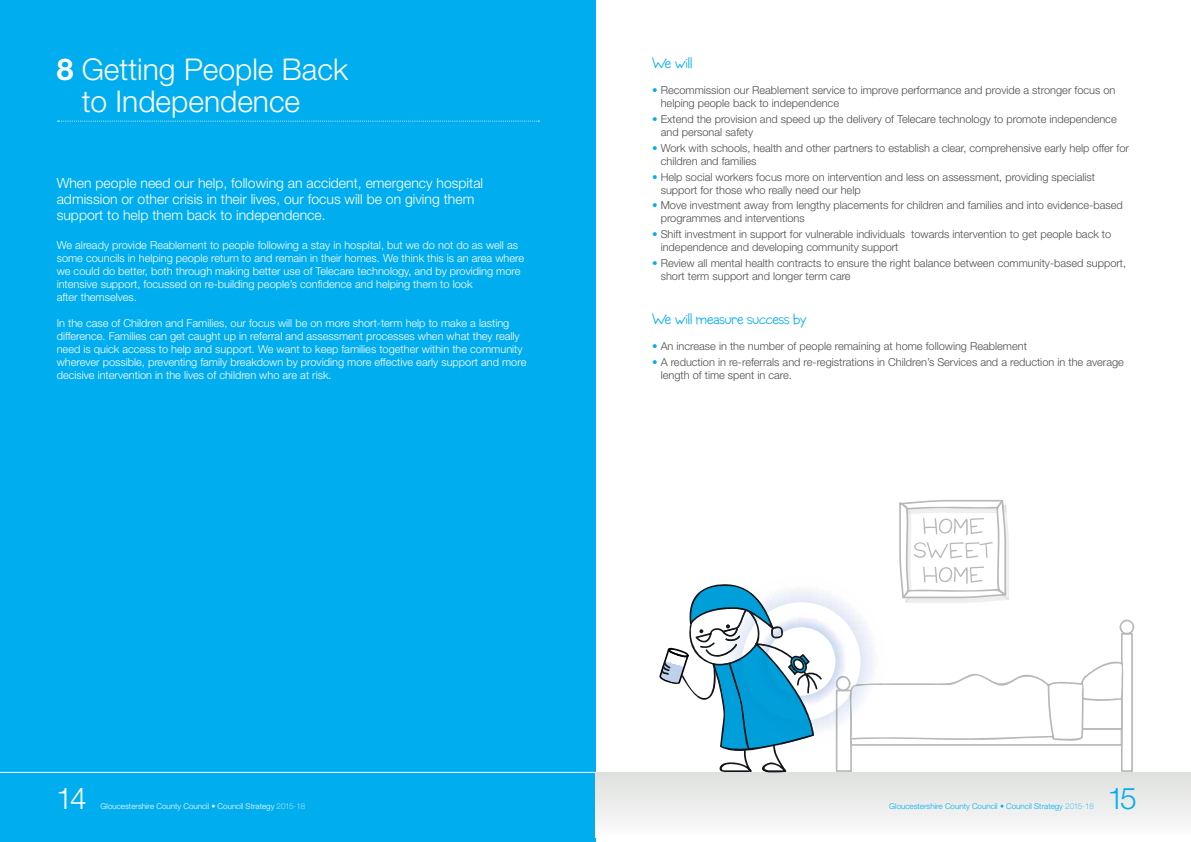
<style>
.page{position:relative;width:1191px;height:842px;background:#fff}
.page>*{position:absolute;margin:0;border:0;box-sizing:border-box;transform-origin:0 0}
.t1{font:300 30px/32px "Helvetica Neue";color:#fff}
.t2{font:300 30px "Helvetica Neue";color:#00aeef}
.t3{font:16px "Coop Forged";color:#00aeef}
.t4{font:300 14px/16px "Helvetica Neue";color:#fff}
.t5{font:300 11px/13px "Helvetica Neue";color:#4d4d4f}
.t6{font:300 11px/13px "Helvetica Neue";color:#fff}
.t7{font:300 8px "Helvetica Neue";color:#fff}
.t8{font:300 8px "Helvetica Neue";color:#00aeef}
.s1{font-weight:700}
.s2{color:#00aeef}
.s3{font-weight:100}
</style>
<div class="page">
<div style="left:0;top:0;width:595px;height:842px;background:#00aeef"></div>
<svg style="left:58px;top:121px;width:481px;height:1px"></svg>
<hr style="left:0;top:772px;width:595px;height:1px;background:#fff">
<svg style="left:899px;top:500px;width:110px;height:103px"></svg>
<img style="left:822px;top:591px;width:39px;height:138px">
<img style="left:822px;top:612px;width:28px;height:98px">
<svg style="left:835px;top:619px;width:299px;height:153px"></svg>
<img style="left:835px;top:676px;width:12px;height:15px">
<svg style="left:658px;top:584px;width:164px;height:191px"></svg>
<img style="left:755px;top:643px;width:16px;height:4px">
<h1 class="t1" style="left:82px;top:53px;width:268px;text-indent:-25px"><span class="s1">8</span> Getting People Back to Independence</h1>
<p class="t4" style="left:57px;top:174px;width:428px">When people need our help, following an accident, emergency hospital admission or other crisis in their lives, our focus will be on giving them support to help them back to independence.</p>
<p class="t6" style="left:57px;top:238px;width:469px">We already provide Reablement to people following a stay in hospital, but we do not do as well as some councils in helping people return to and remain in their homes. We think this is an area where we could do better, both through making better use of Telecare technology, and by providing more intensive support, focussed on re-building people’s confidence and helping them to look<br>after themselves.</p>
<p class="t6" style="left:57px;top:316px;width:471px">In the case of Children and Families, our focus will be on more short-term help to make a lasting difference. Families can get caught up in referral and assessment processes when what they really need is quick access to help and support. We want to keep families together within the community wherever possible, preventing family breakdown by providing more effective early support and more decisive intervention in the lives of children who are at risk.</p>
<h2 class="t3" style="left:652px;top:53px;width:41px">We will</h2>
<p class="t5" style="left:660px;top:83px;width:456px;text-indent:-9px"><span class="s2">•</span> Recommission our Reablement service to improve performance and provide a stronger focus on helping people back to independence</p>
<p class="t5" style="left:660px;top:112px;width:457px;text-indent:-9px"><span class="s2">•</span> Extend the provision and speed up the delivery of Telecare technology to promote independence and personal safety</p>
<p class="t5" style="left:660px;top:141px;width:470px;text-indent:-9px"><span class="s2">•</span> Work with schools, health and other partners to establish a clear, comprehensive early help offer for children and families</p>
<p class="t5" style="left:660px;top:170px;width:436px;text-indent:-9px"><span class="s2">•</span> Help social workers focus more on intervention and less on assessment, providing specialist support for those who really need our help</p>
<p class="t5" style="left:660px;top:199px;width:463px;text-indent:-9px"><span class="s2">•</span> Move investment away from lengthy placements for children and families and into evidence-based programmes and interventions</p>
<p class="t5" style="left:660px;top:228px;width:452px;text-indent:-9px"><span class="s2">•</span> Shift investment in support for vulnerable individuals towards intervention to get people back to independence and developing community support</p>
<p class="t5" style="left:660px;top:256px;width:467px;text-indent:-9px"><span class="s2">•</span> Review all mental health contracts to ensure the right balance between community-based support, short term support and longer term care</p>
<h2 class="t3" style="left:652px;top:309px;width:156px">We will measure success by</h2>
<p class="t5" style="left:652px;top:339px;width:376px"><span class="s2">•</span> An increase in the number of people remaining at home following Reablement</p>
<p class="t5" style="left:660px;top:355px;width:465px;text-indent:-9px"><span class="s2">•</span> A reduction in re-referrals and re-registrations in Children’s Services and a reduction in the average length of time spent in care.</p>
<h1 class="t1" style="left:56px;top:782px;width:32px">14</h1>
<p class="t7" style="left:101px;top:802px;width:206px">Gloucestershire County Council • Council Strategy <span class="s3">2015-18</span></p>
<p class="t8" style="left:889px;top:802px;width:206px">Gloucestershire County Council • Council Strategy <span class="s3">2015-18</span></p>
<h1 class="t2" style="left:1107px;top:780px;width:31px">15</h1>
</div>
